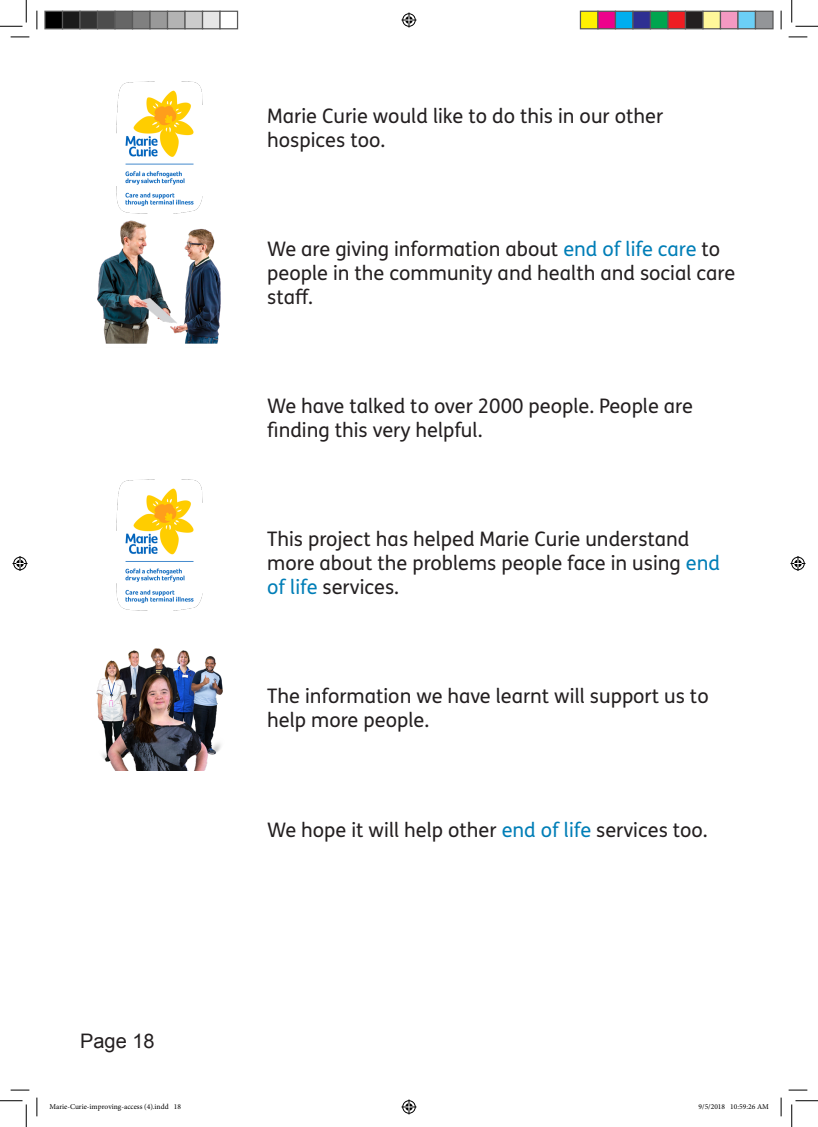
<style>
.page{position:relative;width:818px;height:1127px;background:#fff}
.page>*{position:absolute;margin:0;border:0;box-sizing:border-box;transform-origin:0 0}
.Bodytext{font:20px/24px "FS Me Pro";color:#231f20}
.t1{font:20px "Arial";color:#231f20}
.t2{font:7.5px "Minion Pro";color:#000}
.s1{color:#007eb7}
</style>
<div class="page">
<img style="left:117px;top:82px;width:86px;height:131px">
<img style="left:97px;top:220px;width:124px;height:124px">
<img style="left:117px;top:479px;width:86px;height:131px">
<img style="left:96px;top:648px;width:127px;height:122px">
<svg style="left:11px;top:36px;width:18px;height:2px"></svg>
<svg style="left:788px;top:36px;width:19px;height:2px"></svg>
<svg style="left:11px;top:1089px;width:18px;height:1px"></svg>
<svg style="left:788px;top:1089px;width:19px;height:1px"></svg>
<svg style="left:36px;top:11px;width:2px;height:18px"></svg>
<svg style="left:36px;top:1097px;width:2px;height:18px"></svg>
<svg style="left:780px;top:11px;width:2px;height:18px"></svg>
<svg style="left:780px;top:1097px;width:2px;height:18px"></svg>
<svg style="left:0;top:0;width:27px;height:27px"></svg>
<svg style="left:0;top:1100px;width:27px;height:26px"></svg>
<svg style="left:791px;top:0;width:27px;height:27px"></svg>
<svg style="left:791px;top:1100px;width:27px;height:26px"></svg>
<svg style="left:401px;top:13px;width:15px;height:15px"></svg>
<svg style="left:401px;top:1099px;width:15px;height:15px"></svg>
<svg style="left:13px;top:556px;width:15px;height:15px"></svg>
<svg style="left:790px;top:556px;width:15px;height:15px"></svg>
<div style="left:45px;top:11px;width:18px;height:18px;background:#000"></div>
<div style="left:44px;top:11px;width:19px;height:18px;border:1px solid #595959"></div>
<div style="left:63px;top:11px;width:17px;height:18px;background:#1a1a1a"></div>
<div style="left:62px;top:11px;width:19px;height:18px;border:1px solid #595959"></div>
<div style="left:80px;top:11px;width:18px;height:18px;background:#333"></div>
<div style="left:79px;top:11px;width:19px;height:18px;border:1px solid #595959"></div>
<div style="left:98px;top:11px;width:17px;height:18px;background:#4d4d4d"></div>
<div style="left:97px;top:11px;width:19px;height:18px;border:1px solid #595959"></div>
<div style="left:115px;top:11px;width:18px;height:18px;background:#666"></div>
<div style="left:114px;top:11px;width:19px;height:18px;border:1px solid #595959"></div>
<div style="left:133px;top:11px;width:17px;height:18px;background:#808080"></div>
<div style="left:132px;top:11px;width:19px;height:18px;border:1px solid #595959"></div>
<div style="left:150px;top:11px;width:18px;height:18px;background:#999"></div>
<div style="left:149px;top:11px;width:19px;height:18px;border:1px solid #595959"></div>
<div style="left:168px;top:11px;width:17px;height:18px;background:#b3b3b3"></div>
<div style="left:167px;top:11px;width:19px;height:18px;border:1px solid #595959"></div>
<div style="left:185px;top:11px;width:18px;height:18px;background:#ccc"></div>
<div style="left:184px;top:11px;width:19px;height:18px;border:1px solid #595959"></div>
<div style="left:203px;top:11px;width:17px;height:18px;background:#e6e6e6"></div>
<div style="left:202px;top:11px;width:19px;height:18px;border:1px solid #595959"></div>
<div style="left:219px;top:11px;width:19px;height:18px;border:1px solid #595959"></div>
<div style="left:580px;top:11px;width:18px;height:18px;background:#fff101"></div>
<div style="left:580px;top:11px;width:18px;height:18px;border:1px solid #595959"></div>
<div style="left:598px;top:11px;width:17px;height:18px;background:#ed028c"></div>
<div style="left:597px;top:11px;width:19px;height:18px;border:1px solid #595959"></div>
<div style="left:615px;top:11px;width:18px;height:18px;background:#00aeef"></div>
<div style="left:615px;top:11px;width:18px;height:18px;border:1px solid #595959"></div>
<div style="left:633px;top:11px;width:17px;height:18px;background:#2e3092"></div>
<div style="left:632px;top:11px;width:19px;height:18px;border:1px solid #595959"></div>
<div style="left:650px;top:11px;width:18px;height:18px;background:#00a54f"></div>
<div style="left:650px;top:11px;width:18px;height:18px;border:1px solid #595959"></div>
<div style="left:668px;top:11px;width:17px;height:18px;background:#ee1d23"></div>
<div style="left:667px;top:11px;width:19px;height:18px;border:1px solid #595959"></div>
<div style="left:685px;top:11px;width:18px;height:18px;background:#231f20"></div>
<div style="left:685px;top:11px;width:18px;height:18px;border:1px solid #595959"></div>
<div style="left:703px;top:11px;width:17px;height:18px;background:#fff79a"></div>
<div style="left:702px;top:11px;width:19px;height:18px;border:1px solid #595959"></div>
<div style="left:720px;top:11px;width:18px;height:18px;background:#f499c2"></div>
<div style="left:720px;top:11px;width:18px;height:18px;border:1px solid #595959"></div>
<div style="left:738px;top:11px;width:17px;height:18px;background:#6bcff6"></div>
<div style="left:737px;top:11px;width:19px;height:18px;border:1px solid #595959"></div>
<div style="left:755px;top:11px;width:18px;height:18px;background:#939598"></div>
<div style="left:755px;top:11px;width:18px;height:18px;border:1px solid #595959"></div>
<p class="Bodytext" style="left:267px;top:103px;width:397px">Marie Curie would like to do this in our other hospices too.</p>
<p class="Bodytext" style="left:267px;top:236px;width:469px">We are giving information about <span class="s1">end of life care</span> to people in the community and health and social care staff.</p>
<p class="Bodytext" style="left:267px;top:393px;width:427px">We have talked to over 2000 people. People are finding this very helpful.</p>
<p class="Bodytext" style="left:267px;top:526px;width:454px">This project has helped Marie Curie understand more about the problems people face in using <span class="s1">end of life</span> services.</p>
<p class="Bodytext" style="left:267px;top:684px;width:443px">The information we have learnt will support us to help more people.</p>
<p class="t1" style="left:80px;top:1027px;width:76px">Page 18</p>
<p class="Bodytext" style="left:267px;top:817px;width:442px">We hope it will help other <span class="s1">end of life</span> services too.</p>
<p class="t2" style="left:49px;top:1101px;width:133px">Marie-Curie-improving-access (4).indd 18</p>
<p class="t2" style="left:698px;top:1101px;width:72px">9/5/2018 10:59:26 AM</p>
</div>
